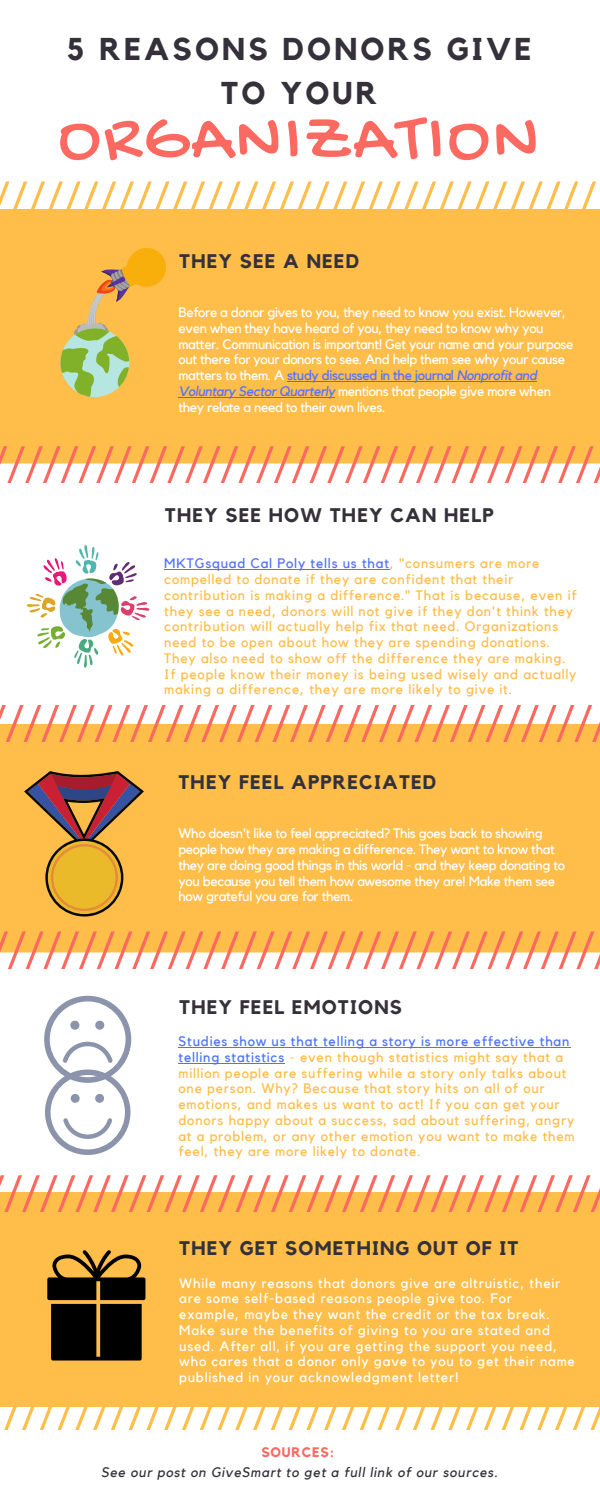
<style>
.page{position:relative;width:600px;height:1500px;background:#ffbd4a}
.page>*{position:absolute;margin:0;border:0;box-sizing:border-box;transform-origin:0 0}
.t1{font:70.7px "Gochi Hand";letter-spacing:.04em;color:#fc6960}
.t2{font:700 31.4px/43.5px "Kollektif";letter-spacing:.1em;color:#34313a;text-align:center}
.t3{font:700 19.7px "Kollektif";letter-spacing:.06em;color:#34313a}
.t4{font:13.8px/15.8px "Kollektif";letter-spacing:.06em;color:#ffbd4a}
.t5{font:13.8px/15.8px "Kollektif";letter-spacing:-.025em;color:#fff}
.t6{font:13.8px/15.8px "Kollektif";letter-spacing:.06em;color:#fff}
.t7{font:italic 13.8px "Kollektif";letter-spacing:.06em;color:#34313a}
.t8{font:700 13.8px "Kollektif";letter-spacing:.06em;color:#fc6960}
.s1{color:#5271ff}
.s2{font-style:italic;color:#5271ff}
</style>
<div class="page">
<div style="left:0;top:0;width:600px;height:208px;background:#fff"></div>
<div style="left:0;top:483px;width:600px;height:222px;background:#fff"></div>
<div style="left:0;top:968px;width:600px;height:207px;background:#fff"></div>
<div style="left:0;top:1407px;width:600px;height:93px;background:#fff"></div>
<svg style="left:287px;top:381px;width:250px;height:1px"></svg>
<svg style="left:178px;top:397px;width:157px;height:1px"></svg>
<svg style="left:164px;top:569px;width:226px;height:1px"></svg>
<svg style="left:178px;top:1047px;width:392px;height:1px"></svg>
<svg style="left:178px;top:1063px;width:107px;height:1px"></svg>
<svg style="left:0;top:446px;width:600px;height:37px"></svg>
<svg style="left:0;top:932px;width:600px;height:36px"></svg>
<svg style="left:0;top:1175px;width:600px;height:37px"></svg>
<svg style="left:4px;top:1407px;width:596px;height:23px"></svg>
<svg style="left:0;top:182px;width:600px;height:27px"></svg>
<svg style="left:0;top:705px;width:600px;height:37px"></svg>
<svg style="left:60px;top:248px;width:106px;height:149px"></svg>
<svg style="left:24px;top:771px;width:120px;height:146px"></svg>
<svg style="left:44px;top:996px;width:87px;height:159px;background:#e0e3e8"></svg>
<svg style="left:47px;top:1250px;width:98px;height:111px"></svg>
<svg style="left:26px;top:545px;width:124px;height:123px;background:#dae0d9"></svg>
<h2 class="t2" style="left:67px;top:29px;width:466px">5 REASONS DONORS GIVE<br>TO YOUR</h2>
<h1 class="t1" style="left:58px;top:101px;width:482px">ORGANIZATION</h1>
<h3 class="t3" style="left:179px;top:252px;width:181px">THEY SEE A NEED</h3>
<p class="t5" style="left:178px;top:305px;width:397px">Before a donor gives to you, they need to know you exist. However, even when they have heard of you, they need to know why you matter. Communication is important! Get your name and your purpose out there for your donors to see. And help them see why your cause matters to them. A <span class="s1">study discussed in the journal</span> <span class="s2">Nonprofit and Voluntary Sector Quarterly</span> mentions that people give more when they relate a need to their own lives.</p>
<h3 class="t3" style="left:165px;top:507px;width:330px">THEY SEE HOW THEY CAN HELP</h3>
<p class="t4" style="left:164px;top:556px;width:414px"><span class="s1">MKTGsquad Cal Poly tells us that</span>, "consumers are more compelled to donate if they are confident that their contribution is making a difference." That is because, even if they see a need, donors will not give if they don't think they contribution will actually help fix that need. Organizations need to be open about how they are spending donations.<br>They also need to show off the difference they are making.<br>If people know their money is being used wisely and actually making a difference, they are more likely to give it.</p>
<h3 class="t3" style="left:178px;top:774px;width:259px">THEY FEEL APPRECIATED</h3>
<p class="t5" style="left:178px;top:826px;width:388px">Who doesn't like to feel appreciated? This goes back to showing people how they are making a difference. They want to know that they are doing good things in this world - and they keep donating to you because you tell them how awesome they are! Make them see how grateful you are for them.</p>
<h3 class="t3" style="left:179px;top:999px;width:224px">THEY FEEL EMOTIONS</h3>
<p class="t4" style="left:178px;top:1034px;width:398px"><span class="s1">Studies show us that telling a story is more effective than telling statistics</span> - even though statistics might say that a million people are suffering while a story only talks about one person. Why? Because that story hits on all of our emotions, and makes us want to act! If you can get your donors happy about a success, sad about suffering, angry at a problem, or any other emotion you want to make them feel, they are more likely to donate.</p>
<h3 class="t3" style="left:179px;top:1239px;width:341px">THEY GET SOMETHING OUT OF IT</h3>
<p class="t6" style="left:179px;top:1275px;width:397px">While many reasons that donors give are altruistic, their are some self-based reasons people give too. For example, maybe they want the credit or the tax break.<br>Make sure the benefits of giving to you are stated and used. After all, if you are getting the support you need, who cares that a donor only gave to you to get their name published in your acknowledgment letter!</p>
<p class="t8" style="left:261px;top:1446px;width:74px">SOURCES:</p>
<p class="t7" style="left:101px;top:1465px;width:398px">See our post on GiveSmart to get a full link of our sources.</p>
</div>
